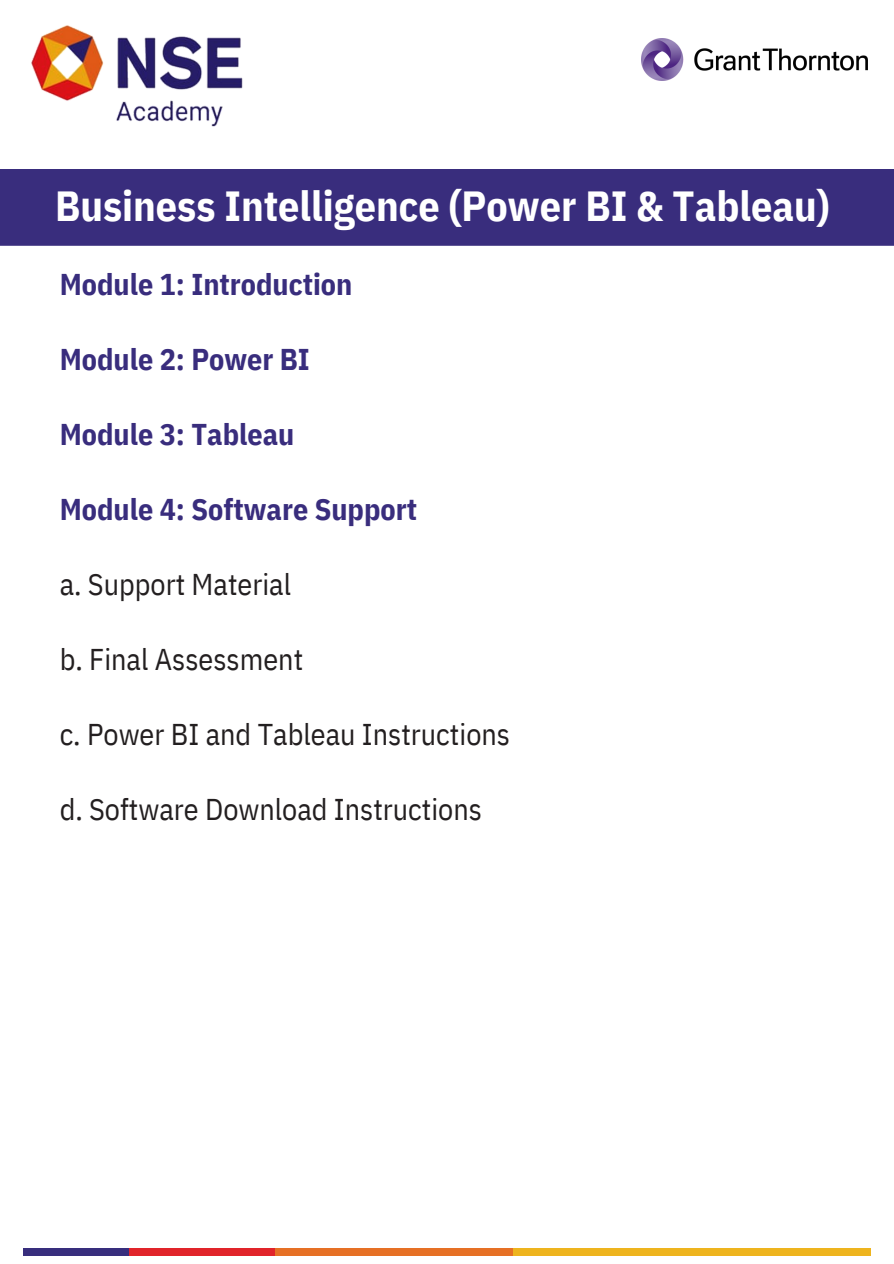
<style>
.page{position:relative;width:894px;height:1264px;background:#fff}
.page>*{position:absolute;margin:0;border:0;box-sizing:border-box;transform-origin:0 0}
.t1{font:700 42px "IBM Plex Sans Cond";color:#fff}
.t2{font:30px "IBM Plex Sans Cond";color:#231f20}
.t3{font:700 30px "IBM Plex Sans Cond";color:#392d7d}
</style>
<div class="page">
<div style="left:23px;top:1248px;width:106px;height:7px;background:#382e7d"></div>
<div style="left:129px;top:1248px;width:158px;height:7px;background:#e1242a"></div>
<div style="left:276px;top:1248px;width:237px;height:7px;background:#e67025"></div>
<div style="left:513px;top:1248px;width:357px;height:7px;background:#eeb41e"></div>
<img style="left:31px;top:25px;width:212px;height:102px">
<img style="left:641px;top:39px;width:226px;height:41px">
<div style="left:0;top:169px;width:893px;height:76px;background:#392d7d"></div>
<h1 class="t1" style="left:55px;top:178px;width:775px">Business Intelliourse Conteer BI &amp; Tableau)</h1>
<h1 class="t1" style="left:305px;top:178px;width:276px">Cgence (Pownt</h1>
<p class="t3" style="left:60px;top:264px;width:294px">Module 1: Introduction</p>
<p class="t3" style="left:60px;top:339px;width:251px">Module 2: Power BI</p>
<p class="t3" style="left:60px;top:414px;width:236px">Module 3: Tableau</p>
<p class="t3" style="left:60px;top:489px;width:359px">Module 4: Software Support</p>
<p class="t2" style="left:60px;top:564px;width:233px">a. Support Material</p>
<p class="t2" style="left:60px;top:639px;width:245px">b. Final Assessment</p>
<p class="t2" style="left:60px;top:714px;width:451px">c. Power BI and Tableau Instructions</p>
<p class="t2" style="left:60px;top:789px;width:423px">d. Software Download Instructions</p>
</div>
